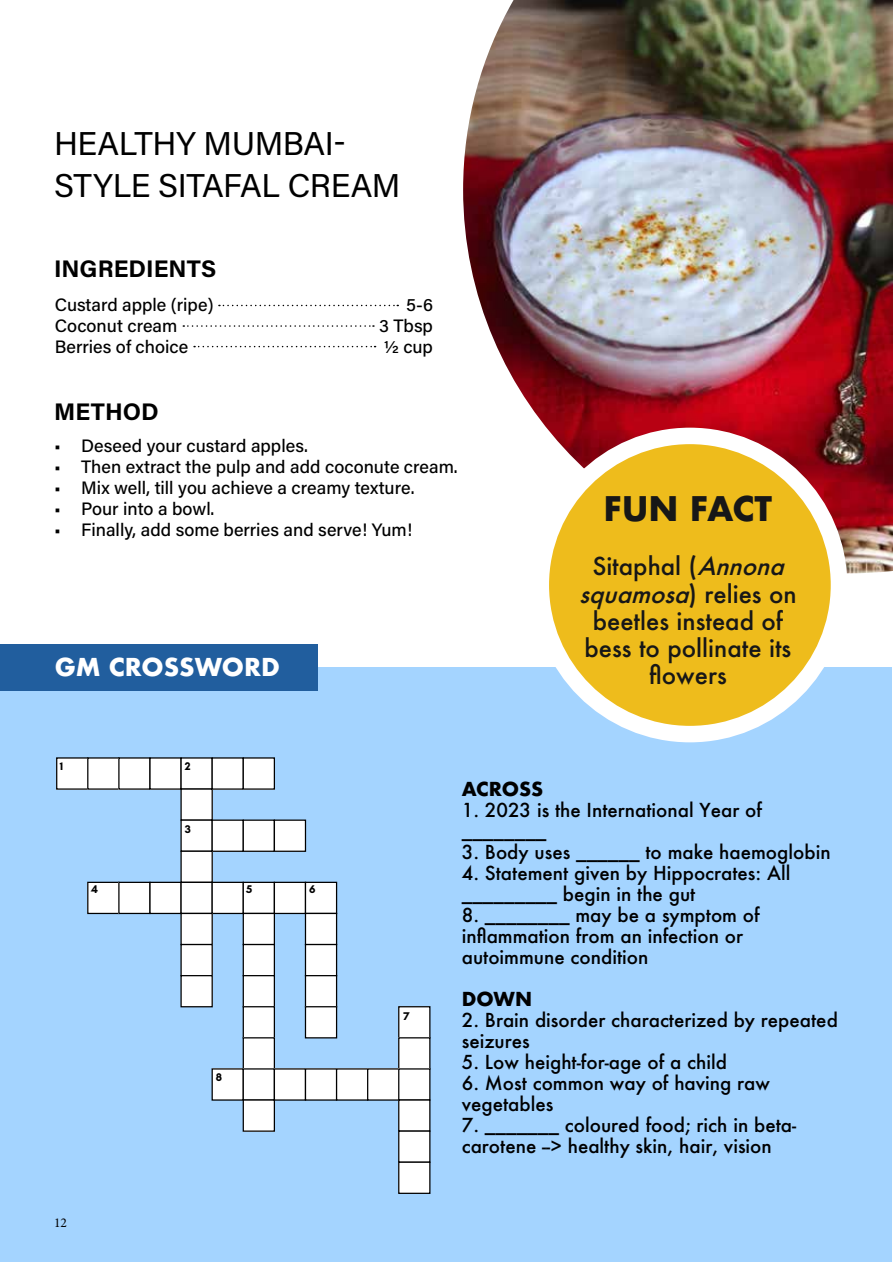
<style>
.page{position:relative;width:893px;height:1263px;background:#fff}
.page>*{position:absolute;margin:0;border:0;box-sizing:border-box;transform-origin:0 0}
.t1{font:33px/42px "Acumin Variable Concept";color:#000}
.t2{font:700 33px "Futura";color:#171717}
.t3{font:500 24px/27px "Futura";color:#171717;text-align:center}
.t4{font:24px "Acumin Variable Concept";letter-spacing:.03em;color:#000}
.t5{font:700 24px "Futura";color:#fff}
.t6{font:500 18.75px/21px "Futura";color:#000}
.t7{font:700 18.75px "Futura";color:#000}
.t8{font:18px/21px "Acumin Variable Concept";letter-spacing:.03em;color:#000}
.t9{font:13.5px "Minion Pro";color:#000}
.t10{font:700 11.4px "Glacial Indifference";color:#000}
.s1{font-style:italic}
</style>
<div class="page">
<div style="left:1px;top:668px;width:891px;height:594px;background:#a4d4ff"></div>
<div style="left:57px;top:758px;width:31px;height:31px;background:#fff"></div>
<div style="left:56px;top:757px;width:32px;height:33px;border:1px solid #000"></div>
<div style="left:88px;top:758px;width:31px;height:31px;background:#fff"></div>
<div style="left:87px;top:757px;width:33px;height:33px;border:1px solid #000"></div>
<div style="left:119px;top:758px;width:31px;height:31px;background:#fff"></div>
<div style="left:150px;top:758px;width:31px;height:31px;background:#fff"></div>
<div style="left:149px;top:757px;width:33px;height:33px;border:1px solid #000"></div>
<div style="left:181px;top:758px;width:31px;height:31px;background:#fff"></div>
<div style="left:180px;top:757px;width:33px;height:33px;border:1px solid #000"></div>
<div style="left:212px;top:758px;width:31px;height:31px;background:#fff"></div>
<div style="left:212px;top:757px;width:32px;height:33px;border:1px solid #000"></div>
<div style="left:243px;top:758px;width:31px;height:31px;background:#fff"></div>
<div style="left:243px;top:757px;width:32px;height:33px;border:1px solid #000"></div>
<div style="left:181px;top:789px;width:31px;height:31px;background:#fff"></div>
<div style="left:180px;top:788px;width:33px;height:33px;border:1px solid #000"></div>
<div style="left:181px;top:820px;width:31px;height:31px;background:#fff"></div>
<div style="left:180px;top:819px;width:33px;height:33px;border:1px solid #000"></div>
<div style="left:212px;top:820px;width:31px;height:31px;background:#fff"></div>
<div style="left:212px;top:819px;width:32px;height:33px;border:1px solid #000"></div>
<div style="left:243px;top:820px;width:31px;height:31px;background:#fff"></div>
<div style="left:243px;top:819px;width:32px;height:33px;border:1px solid #000"></div>
<div style="left:274px;top:820px;width:31px;height:31px;background:#fff"></div>
<div style="left:274px;top:819px;width:32px;height:33px;border:1px solid #000"></div>
<div style="left:181px;top:851px;width:31px;height:31px;background:#fff"></div>
<div style="left:180px;top:851px;width:33px;height:32px;border:1px solid #000"></div>
<div style="left:88px;top:882px;width:31px;height:31px;background:#fff"></div>
<div style="left:87px;top:882px;width:33px;height:32px;border:1px solid #000"></div>
<div style="left:119px;top:882px;width:31px;height:31px;background:#fff"></div>
<div style="left:118px;top:882px;width:33px;height:32px;border:1px solid #000"></div>
<div style="left:150px;top:882px;width:31px;height:31px;background:#fff"></div>
<div style="left:149px;top:882px;width:33px;height:32px;border:1px solid #000"></div>
<div style="left:181px;top:882px;width:31px;height:31px;background:#fff"></div>
<div style="left:180px;top:882px;width:33px;height:32px;border:1px solid #000"></div>
<div style="left:212px;top:882px;width:31px;height:31px;background:#fff"></div>
<div style="left:212px;top:882px;width:32px;height:32px;border:1px solid #000"></div>
<div style="left:243px;top:882px;width:31px;height:31px;background:#fff"></div>
<div style="left:243px;top:882px;width:32px;height:32px;border:1px solid #000"></div>
<div style="left:274px;top:882px;width:31px;height:31px;background:#fff"></div>
<div style="left:274px;top:882px;width:32px;height:32px;border:1px solid #000"></div>
<div style="left:305px;top:882px;width:32px;height:31px;background:#fff"></div>
<div style="left:305px;top:882px;width:32px;height:32px;border:1px solid #000"></div>
<div style="left:181px;top:913px;width:31px;height:31px;background:#fff"></div>
<div style="left:180px;top:913px;width:33px;height:32px;border:1px solid #000"></div>
<div style="left:243px;top:913px;width:31px;height:31px;background:#fff"></div>
<div style="left:243px;top:913px;width:32px;height:32px;border:1px solid #000"></div>
<div style="left:305px;top:913px;width:32px;height:31px;background:#fff"></div>
<div style="left:305px;top:913px;width:32px;height:32px;border:1px solid #000"></div>
<div style="left:181px;top:944px;width:31px;height:32px;background:#fff"></div>
<div style="left:180px;top:944px;width:33px;height:32px;border:1px solid #000"></div>
<div style="left:243px;top:944px;width:31px;height:32px;background:#fff"></div>
<div style="left:243px;top:944px;width:32px;height:32px;border:1px solid #000"></div>
<div style="left:305px;top:944px;width:32px;height:32px;background:#fff"></div>
<div style="left:305px;top:944px;width:32px;height:32px;border:1px solid #000"></div>
<div style="left:181px;top:976px;width:31px;height:31px;background:#fff"></div>
<div style="left:180px;top:975px;width:33px;height:32px;border:1px solid #000"></div>
<div style="left:243px;top:976px;width:31px;height:31px;background:#fff"></div>
<div style="left:243px;top:975px;width:32px;height:32px;border:1px solid #000"></div>
<div style="left:305px;top:976px;width:32px;height:31px;background:#fff"></div>
<div style="left:305px;top:975px;width:32px;height:32px;border:1px solid #000"></div>
<div style="left:243px;top:1007px;width:31px;height:31px;background:#fff"></div>
<div style="left:243px;top:1006px;width:32px;height:32px;border:1px solid #000"></div>
<div style="left:305px;top:1007px;width:32px;height:31px;background:#fff"></div>
<div style="left:305px;top:1006px;width:32px;height:32px;border:1px solid #000"></div>
<div style="left:399px;top:1007px;width:31px;height:31px;background:#fff"></div>
<div style="left:398px;top:1006px;width:32px;height:32px;border:1px solid #000"></div>
<div style="left:243px;top:1038px;width:31px;height:31px;background:#fff"></div>
<div style="left:243px;top:1037px;width:32px;height:32px;border:1px solid #000"></div>
<div style="left:399px;top:1038px;width:31px;height:31px;background:#fff"></div>
<div style="left:398px;top:1037px;width:32px;height:32px;border:1px solid #000"></div>
<div style="left:212px;top:1069px;width:31px;height:31px;background:#fff"></div>
<div style="left:212px;top:1068px;width:32px;height:33px;border:1px solid #000"></div>
<div style="left:243px;top:1069px;width:31px;height:31px;background:#fff"></div>
<div style="left:243px;top:1068px;width:32px;height:33px;border:1px solid #000"></div>
<div style="left:274px;top:1069px;width:31px;height:31px;background:#fff"></div>
<div style="left:305px;top:1069px;width:32px;height:31px;background:#fff"></div>
<div style="left:305px;top:1068px;width:32px;height:33px;border:1px solid #000"></div>
<div style="left:337px;top:1069px;width:31px;height:31px;background:#fff"></div>
<div style="left:336px;top:1068px;width:32px;height:33px;border:1px solid #000"></div>
<div style="left:368px;top:1069px;width:31px;height:31px;background:#fff"></div>
<div style="left:367px;top:1068px;width:32px;height:33px;border:1px solid #000"></div>
<div style="left:399px;top:1069px;width:31px;height:31px;background:#fff"></div>
<div style="left:398px;top:1068px;width:32px;height:33px;border:1px solid #000"></div>
<div style="left:243px;top:1100px;width:31px;height:31px;background:#fff"></div>
<div style="left:243px;top:1099px;width:32px;height:33px;border:1px solid #000"></div>
<div style="left:399px;top:1100px;width:31px;height:31px;background:#fff"></div>
<div style="left:398px;top:1099px;width:32px;height:33px;border:1px solid #000"></div>
<div style="left:399px;top:1131px;width:31px;height:31px;background:#fff"></div>
<div style="left:398px;top:1130px;width:32px;height:33px;border:1px solid #000"></div>
<div style="left:399px;top:1162px;width:31px;height:31px;background:#fff"></div>
<div style="left:398px;top:1161px;width:32px;height:33px;border:1px solid #000"></div>
<div style="left:0;top:644px;width:317px;height:47px;background:#215e9e"></div>
<svg style="left:219px;top:305px;width:179px;height:1px"></svg>
<svg style="left:183px;top:325px;width:191px;height:2px"></svg>
<svg style="left:194px;top:346px;width:182px;height:1px"></svg>
<img style="left:463px;top:0;width:430px;height:573px">
<div style="left:541px;top:436px;width:298px;height:298px;background:#eebc1c;border-radius:50%"></div>
<div style="left:532px;top:428px;width:315px;height:314px;border:16px solid #fff;border-radius:50%"></div>
<h1 class="t1" style="left:54px;top:121px;width:348px">HEALTHY MUMBAI-<br>STYLE SITAFAL CREAM</h1>
<p class="t4" style="left:54px;top:252px;width:163px">INGREDIENTS</p>
<p class="t8" style="left:55px;top:293px;width:160px">Custard apple (ripe)<br>Coconut cream<br>Berries of choice</p>
<p class="t8" style="left:379px;top:293px;width:55px;text-align:justify;text-indent:27px">5-6<br>3 Tbsp ½ cup</p>
<p class="t4" style="left:54px;top:395px;width:105px">METHOD</p>
<p class="t8" style="left:54px;top:435px;width:255px">• Deseed your custard apples.</p>
<p class="t8" style="left:54px;top:456px;width:404px">• Then extract the pulp and add coconute cream.</p>
<p class="t8" style="left:54px;top:477px;width:361px">• Mix well, till you achieve a creamy texture.</p>
<p class="t8" style="left:54px;top:498px;width:161px">• Pour into a bowl.</p>
<p class="t8" style="left:54px;top:519px;width:359px">• Finally, add some berries and serve! Yum!</p>
<p class="t5" style="left:55px;top:650px;width:227px">GM CROSSWORD</p>
<p class="t10" style="left:60px;top:759px;width:5px">1</p>
<p class="t10" style="left:185px;top:759px;width:7px">2</p>
<h1 class="t2" style="left:604px;top:485px;width:170px">FUN FACT</h1>
<p class="t3" style="left:579px;top:553px;width:219px">Sitaphal (<span class="s1">Annona squamosa</span>) r e l i e s o n beetles instead of bess to pollinate its flowers</p>
<p class="t10" style="left:185px;top:822px;width:8px">3</p>
<p class="t10" style="left:91px;top:882px;width:8px">4</p>
<p class="t10" style="left:246px;top:882px;width:8px">5</p>
<p class="t10" style="left:309px;top:882px;width:8px">6</p>
<p class="t9" style="left:54px;top:1213px;width:14px">12</p>
<p class="t10" style="left:216px;top:1070px;width:8px">8</p>
<p class="t10" style="left:403px;top:1009px;width:8px">7</p>
<p class="t7" style="left:462px;top:775px;width:83px">ACROSS</p>
<p class="t6" style="left:462px;top:799px;width:302px">1. 2023 is the International Year of ________</p>
<p class="t6" style="left:462px;top:841px;width:370px">3. Body uses ______ to make haemoglobin</p>
<p class="t6" style="left:462px;top:862px;width:330px">4. Statement given by Hippocrates: All _________ begin in the gut</p>
<p class="t6" style="left:462px;top:904px;width:299px">8. ________ may be a symptom of inflammation from an infection or autoimmune condition</p>
<p class="t7" style="left:462px;top:985px;width:72px">DOWN</p>
<p class="t6" style="left:462px;top:1009px;width:378px">2. Brain disorder characterized by repeated seizures</p>
<p class="t6" style="left:462px;top:1051px;width:267px">5. Low height-for-age of a child</p>
<p class="t6" style="left:462px;top:1072px;width:310px">6. Most common way of having raw vegetables</p>
<p class="t6" style="left:462px;top:1114px;width:336px">7. _______ coloured food; rich in beta&shy;carotene --&gt; healthy skin, hair, vision</p>
</div>
